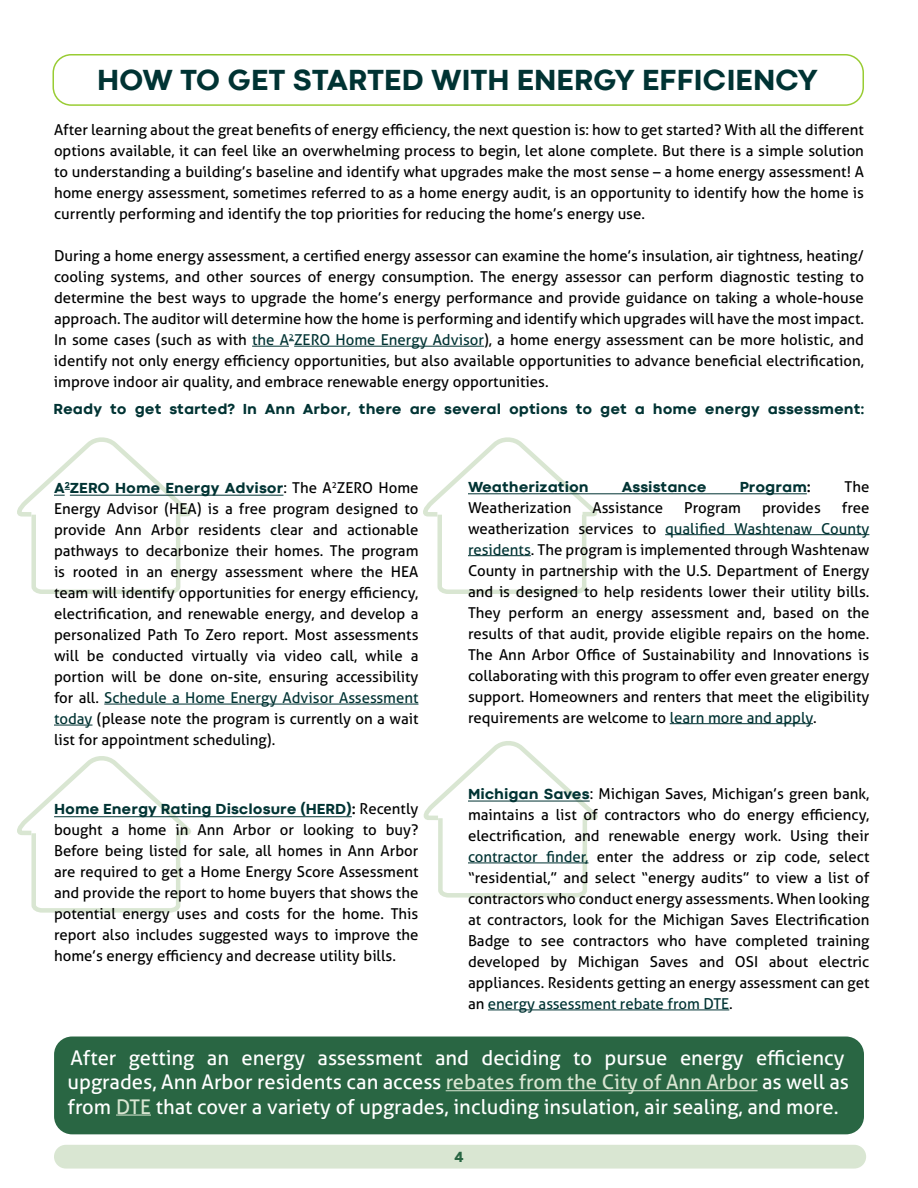
<style>
.page{position:relative;width:918px;height:1188px;background:#fff}
.page>*{position:absolute;margin:0;border:0;box-sizing:border-box;transform-origin:0 0}
.t1{font:800 30px "Codec Cold";color:#033}
.t2{font:20.25px/24.3px "Aller";color:#fff}
.t3{font:15px/21px "Aller";color:#000;text-align:justify}
.t4{font:800 15px "Codec Cold";color:#033}
.t5{font:800 15px "Codec Cold";color:#296643}
.s1{color:#033}
.s2{font-family:"Aller";font-weight:400;color:#000}
.s3{color:#000}
.s4{font-family:"Codec Cold";font-weight:800;color:#033}
.s5{color:#d9e6d2}
</style>
<div class="page">
<div style="left:54px;top:1145px;width:812px;height:24px;background:#d9e6d2;border-radius:12px"></div>
<div style="left:52px;top:54px;width:812px;height:52px;border:2px solid #9c3;border-radius:18px"></div>
<hr style="left:252px;top:346px;width:37px;height:1px;background:#033">
<hr style="left:294px;top:346px;width:190px;height:1px;background:#033">
<div style="left:54px;top:1037px;width:810px;height:97px;background:#296643;border-radius:18px"></div>
<hr style="left:446px;top:1090px;width:312px;height:1px;background:#d9e6d2">
<hr style="left:116px;top:1115px;width:35px;height:1px;background:#d9e6d2">
<svg style="left:423px;top:437px;width:179px;height:157px"></svg>
<svg style="left:423px;top:741px;width:175px;height:157px"></svg>
<svg style="left:17px;top:756px;width:179px;height:157px"></svg>
<svg style="left:17px;top:437px;width:179px;height:157px"></svg>
<hr style="left:70px;top:495px;width:213px;height:1px;background:#033">
<hr style="left:104px;top:704px;width:315px;height:1px;background:#033">
<hr style="left:54px;top:725px;width:39px;height:1px;background:#033">
<hr style="left:468px;top:493px;width:339px;height:1px;background:#033">
<hr style="left:665px;top:534px;width:204px;height:1px;background:#033">
<hr style="left:468px;top:555px;width:63px;height:1px;background:#033">
<hr style="left:670px;top:723px;width:143px;height:1px;background:#033">
<hr style="left:54px;top:816px;width:298px;height:1px;background:#033">
<hr style="left:468px;top:801px;width:122px;height:1px;background:#033">
<hr style="left:468px;top:863px;width:120px;height:1px;background:#033">
<hr style="left:488px;top:1010px;width:241px;height:1px;background:#033">
<h1 class="t1" style="left:97px;top:61px;width:722px">HOW TO GET STARTED WITH ENERGY EFFICIENCY</h1>
<p class="t3" style="left:54px;top:119px;width:812px">After learning about the great benefits of energy efficiency, the next question is: how to get started? With all the different options available, it can feel like an overwhelming process to begin, let alone complete. But there is a simple solution to understanding a building’s baseline and identify what upgrades make the most sense – a home energy assessment! A home energy assessment, sometimes referred to as a home energy audit, is an opportunity to identify how the home is currently performing and identify the top priorities for reducing the home’s energy use.</p>
<p class="t3" style="left:54px;top:245px;width:812px">During a home energy assessment, a certified energy assessor can examine the home’s insulation, air tightness, heating/ cooling systems, and other sources of energy consumption. The energy assessor can perform diagnostic testing to determine the best ways to upgrade the home’s energy performance and provide guidance on taking a whole-house approach. The auditor will determine how the home is performing and identify which upgrades will have the most impact.<br>In some cases (such as with <span class="s1">the A</span><sup>2</sup><span class="s1">ZERO Home Energy Advisor</span>), a home energy assessment can be more holistic, and identify not only energy efficiency opportunities, but also available opportunities to advance beneficial electrification, improve indoor air quality, and embrace renewable energy opportunities.</p>
<p class="t4" style="left:53px;top:400px;width:813px">Ready to get started? In Ann Arbor, there are several options to get a home energy assessment:</p>
<p class="t4" style="left:54px;top:479px;width:366px">A<sup>2</sup>ZERO Home Energy Advisor<span class="s2">: The A</span><sup>2</sup><span class="s2">ZERO Home</span></p>
<p class="t3" style="left:54px;top:498px;width:366px">Energy Advisor (HEA) is a free program designed to provide Ann Arbor residents clear and actionable pathways to decarbonize their homes. The program is rooted in an energy assessment where the HEA team will identify opportunities for energy efficiency, electrification, and renewable energy, and develop a personalized Path To Zero report. Most assessments will be conducted virtually via video call, while a portion will be done on-site, ensuring accessibility for all. <span class="s1">Schedule a Home Energy Advisor Assessment today</span> (please note the program is currently on a wait list for appointment scheduling).</p>
<p class="t4" style="left:54px;top:800px;width:366px">Home Energy Rating Disclosure (HERD)<span class="s3">:</span> <span class="s2">Recently</span></p>
<p class="t3" style="left:54px;top:820px;width:366px">bought a home in Ann Arbor or looking to buy?<br>Before being listed for sale, all homes in Ann Arbor are required to get a Home Energy Score Assessment and provide the report to home buyers that shows the potential energy uses and costs for the home. This report also includes suggested ways to improve the home’s energy efficiency and decrease utility bills.</p>
<p class="t4" style="left:468px;top:477px;width:122px">Weatherization</p>
<p class="t4" style="left:622px;top:477px;width:86px">Assistance</p>
<p class="t4" style="left:740px;top:477px;width:73px">Program<span class="s3">:</span></p>
<p class="t3" style="left:845px;top:476px;width:26px">The</p>
<p class="t3" style="left:468px;top:497px;width:105px">Weatherization</p>
<p class="t3" style="left:593px;top:497px;width:72px">Assistance</p>
<p class="t3" style="left:684px;top:497px;width:58px">Program</p>
<p class="t3" style="left:762px;top:497px;width:60px">provides</p>
<p class="t3" style="left:468px;top:497px;width:403px;text-indent:374px">free weatherization services to <span class="s1">qualified Washtenaw County residents</span>. The program is implemented through Washtenaw County in partnership with the U.S. Department of Energy and is designed to help residents lower their utility bills.<br>They perform an energy assessment and, based on the results of that audit, provide eligible repairs on the home.<br>The Ann Arbor Office of Sustainability and Innovations is collaborating with this program to offer even greater energy support. Homeowners and renters that meet the eligibility requirements are welcome to <span class="s1">learn more and apply</span>.</p>
<p class="t3" style="left:468px;top:783px;width:403px"><span class="s4">Michigan Saves</span>: Michigan Saves, Michigan’s green bank, maintains a list of contractors who do energy efficiency, electrification, and renewable energy work. Using their <span class="s1">contractor finder,</span> enter the address or zip code, select “residential,” and select “energy audits” to view a list of contractors who conduct energy assessments. When looking at contractors, look for the Michigan Saves Electrification Badge to see contractors who have completed training developed by Michigan Saves and OSI about electric appliances. Residents getting an energy assessment can get an <span class="s1">energy assessment rebate from DTE</span>.</p>
<p class="t2" style="left:68px;top:1046px;width:783px">After getting an energy assessment and deciding to pursue energy efficiency upgrades, Ann Arbor residents can access <span class="s5">rebates from the City of Ann Arbor</span> as well as from <span class="s5">DTE</span> that cover a variety of upgrades, including insulation, air sealing, and more.</p>
<p class="t5" style="left:454px;top:1147px;width:11px">4</p>
</div>
